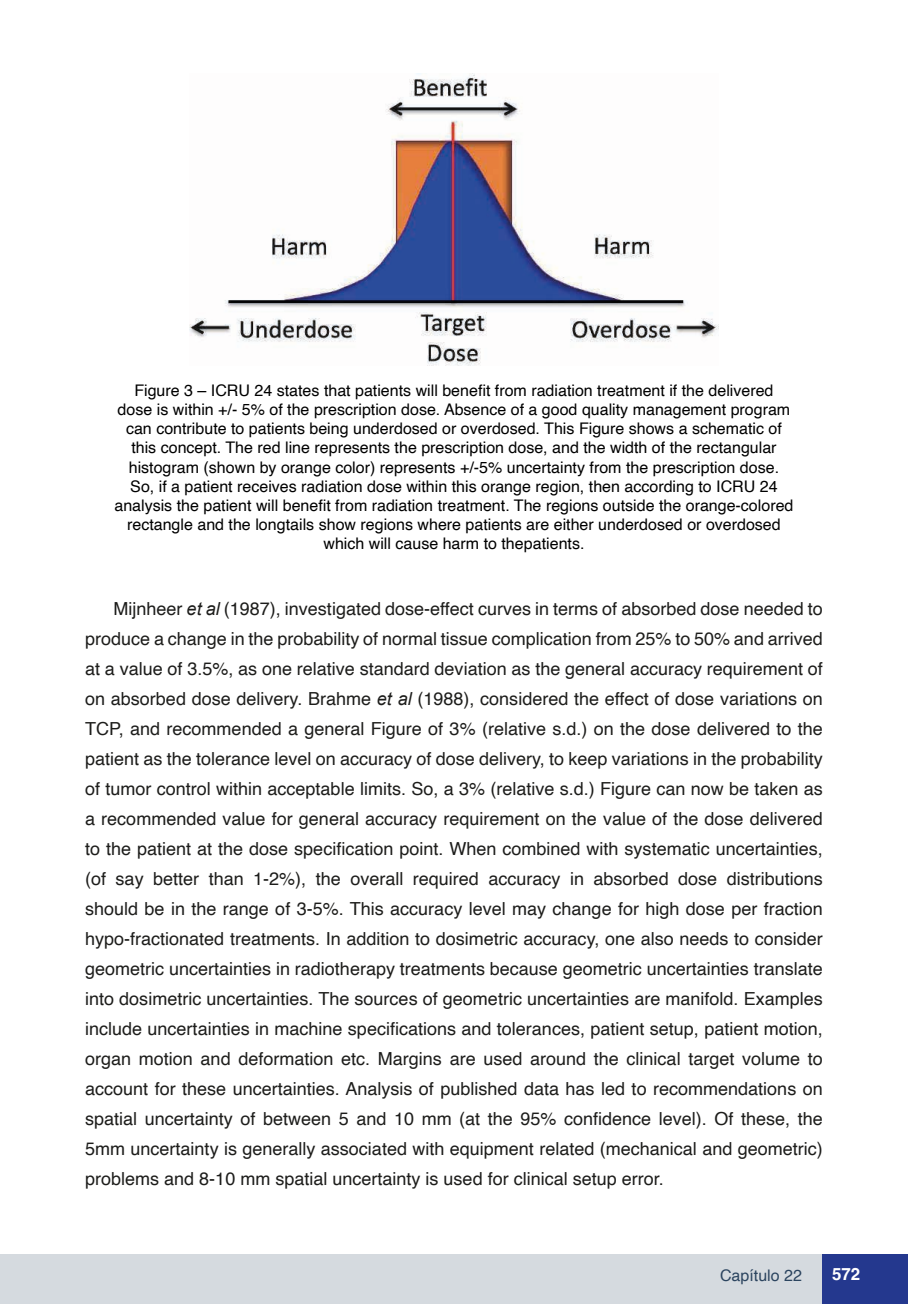
<style>
.page{position:relative;width:908px;height:1304px;background:#fff}
.page>*{position:absolute;margin:0;border:0;box-sizing:border-box;transform-origin:0 0}
.t1{font:18px/30px "Helvetica";color:#1d1d1b;text-align:justify}
.t2{font:700 16.8px "Helvetica";color:#fff}
.t3{font:16px/19.2px "Helvetica";color:#000;text-align:center}
.t4{font:16px "Helvetica";color:#2b445f}
.s1{font-family:"Arial";font-style:italic}
</style>
<div class="page">
<div style="left:0;top:1254px;width:907px;height:50px;background:#d5dadf"></div>
<div style="left:822px;top:1254px;width:85px;height:50px;background:#24388e"></div>
<img style="left:189px;top:74px;width:529px;height:291px">
<p class="t3" style="left:114px;top:381px;width:680px">Figure 3 – ICRU 24 states that patients will benefit from radiation treatment if the delivered<br>dose is within +/- 5% of the prescription dose. Absence of a good quality management program can contribute to patients being underdosed or overdosed. This Figure shows a schematic of this concept. The red line represents the prescription dose, and the width of the rectangular histogram (shown by orange color) represents +/-5% uncertainty from the prescription dose.<br>So, if a patient receives radiation dose within this orange region, then according to ICRU 24 analysis the patient will benefit from radiation treatment. The regions outside the orange-colored rectangle and the long tails show regions where patients are either underdosed or overdosed which will cause harm to the patients.</p>
<p class="t1" style="left:85px;top:594px;width:739px;text-indent:28px">Mijnheer <span class="s1">et al</span> (1987), investigated dose-effect curves in terms of absorbed dose needed to produce a change in the probability of normal tissue complication from 25% to 50% and arrived at a value of 3.5%, as one relative standard deviation as the general accuracy requirement of on absorbed dose delivery. Brahme <span class="s1">et al</span> (1988), considered the effect of dose variations on TCP, and recommended a general Figure of 3% (relative s.d.) on the dose delivered to the patient as the tolerance level on accuracy of dose delivery, to keep variations in the probability of tumor control within acceptable limits. So, a 3% (relative s.d.) Figure can now be taken as a recommended value for general accuracy requirement on the value of the dose delivered to the patient at the dose specification point. When combined with systematic uncertainties, (of say better than 1-2%), the overall required accuracy in absorbed dose distributions should be in the range of 3-5%. This accuracy level may change for high dose per fraction hypo-fractionated treatments. In addition to dosimetric accuracy, one also needs to consider geometric uncertainties in radiotherapy treatments because geometric uncertainties translate into dosimetric uncertainties. The sources of geometric uncertainties are manifold. Examples include uncertainties in machine specifications and tolerances, patient setup, patient motion, organ motion and deformation etc. Margins are used around the clinical target volume to account for these uncertainties. Analysis of published data has led to recommendations on spatial uncertainty of between 5 and 10 mm (at the 95% confidence level). Of these, the 5mm uncertainty is generally associated with equipment related (mechanical and geometric) problems and 8-10 mm spatial uncertainty is used for clinical setup error.</p>
<p class="t4" style="left:719px;top:1263px;width:83px">Capítulo 22</p>
<p class="t2" style="left:831px;top:1264px;width:30px">572</p>
</div>
